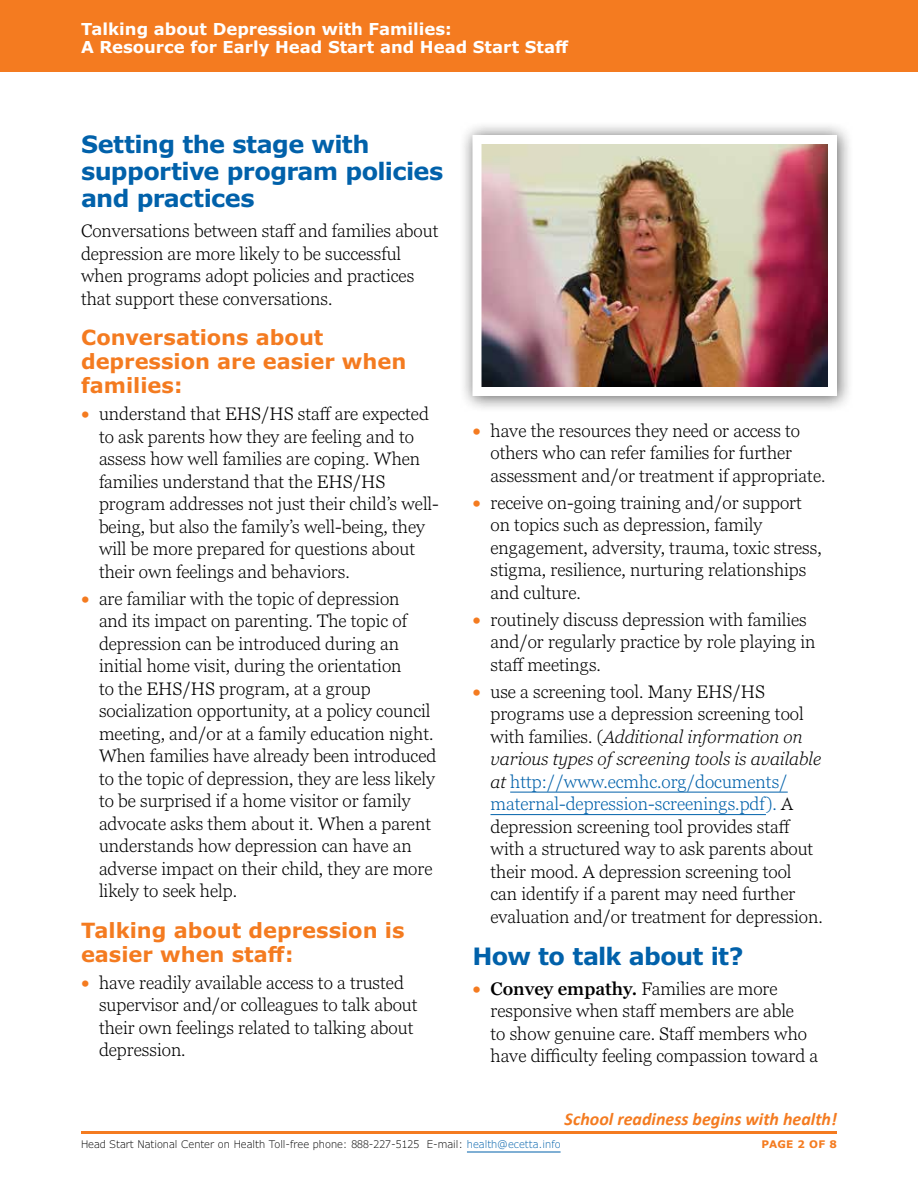
<style>
.page{position:relative;width:918px;height:1188px;background:#fff}
.page>*{position:absolute;margin:0;border:0;box-sizing:border-box;transform-origin:0 0}
.t1{font:700 24px/27px "Verdana Pro";letter-spacing:-.025em;color:#0161aa}
.t2{font:700 21px/24px "Verdana Pro";color:#f47b20}
.t3{font:300 18px/22.5px "Georgia Pro";color:#000}
.t4{font:italic 700 18px "Calibri";color:#f47b20}
.t5{font:700 16.5px/18px "Verdana Pro";color:#fff}
.t6{font:300 10.5px "Verdana Pro";color:#000}
.t7{font:700 10.5px "Verdana Pro";letter-spacing:.02em;color:#f47b20}
.s1{font-weight:900;color:#f47b20}
.s2{font-style:italic}
.s3{color:#0161aa}
.s4{font-weight:600}
</style>
<div class="page">
<hr style="left:510px;top:792px;width:278px;height:1px;background:#0161aa">
<hr style="left:490px;top:814px;width:276px;height:1px;background:#0161aa">
<hr style="left:81px;top:1131px;width:756px;height:3px;background:#f47b20">
<hr style="left:467px;top:1152px;width:94px;height:1px;background:#0161aa">
<div style="left:0;top:0;width:918px;height:72px;background:#f47b20"></div>
<div style="left:459px;top:121px;width:394px;height:292px;background:#000;opacity:.6"></div>
<img style="left:482px;top:145px;width:345px;height:241px">
<div style="left:472px;top:135px;width:365px;height:261px;border:9px solid #fff"></div>
<p class="t5" style="left:81px;top:20px;width:489px">Talking about Depression with Families:<br>A Resource for Early Head Start and Head Start Staff</p>
<h2 class="t1" style="left:81px;top:131px;width:364px">Setting the stage with supportive program policies and practices</h2>
<p class="t3" style="left:81px;top:221px;width:359px">Conversations between staff and families about depression are more likely to be successful when programs adopt policies and practices that support these conversations.</p>
<h3 class="t2" style="left:81px;top:326px;width:327px">Conversations about depression are easier when families:</h3>
<p class="t3" style="left:99px;top:404px;width:341px;text-indent:-18px"><span class="s1">•</span> understand that EHS/HS staff are expected to ask parents how they are feeling and to assess how well families are coping. When families understand that the EHS/HS program addresses not just their child’s well&shy;being, but also the family’s well-being, they will be more prepared for questions about their own feelings and behaviors.</p>
<p class="t3" style="left:99px;top:588px;width:339px;text-indent:-18px"><span class="s1">•</span> are familiar with the topic of depression<br>and its impact on parenting. The topic of depression can be introduced during an initial home visit, during the orientation<br>to the EHS/HS program, at a group socialization opportunity, at a policy council meeting, and/or at a family education night.<br>When families have already been introduced to the topic of depression, they are less likely to be surprised if a home visitor or family advocate asks them about it. When a parent understands how depression can have an adverse impact on their child, they are more likely to seek help.</p>
<h3 class="t2" style="left:81px;top:918px;width:325px">Talking about depression is easier when staff:</h3>
<p class="t3" style="left:99px;top:972px;width:320px;text-indent:-18px"><span class="s1">•</span> have readily available access to a trusted supervisor and/or colleagues to talk about their own feelings related to talking about depression.</p>
<p class="t3" style="left:490px;top:420px;width:336px;text-indent:-18px"><span class="s1">•</span> have the resources they need or access to others who can refer families for further assessment and/or treatment if appropriate.</p>
<p class="t3" style="left:490px;top:492px;width:333px;text-indent:-18px"><span class="s1">•</span> receive on-going training and/or support on topics such as depression, family engagement, adversity, trauma, toxic stress, stigma, resilience, nurturing relationships and culture.</p>
<p class="t3" style="left:490px;top:609px;width:327px;text-indent:-18px"><span class="s1">•</span> routinely discuss depression with families and/or regularly practice by role playing in staff meetings.</p>
<p class="t3" style="left:490px;top:681px;width:334px;text-indent:-18px"><span class="s1">•</span> use a screening tool. Many EHS/HS programs use a depression screening tool with families. (<span class="s2">Additional information on various types of screening tools is available at</span> <span class="s3">http://www.ecmhc.org/documents/ maternal-depression-screenings.pdf).</span> A depression screening tool provides staff with a structured way to ask parents about their mood. A depression screening tool can identify if a parent may need further evaluation and/or treatment for depression.</p>
<h2 class="t1" style="left:472px;top:943px;width:272px">How to talk about it?</h2>
<p class="t3" style="left:490px;top:978px;width:329px;text-indent:-18px"><span class="s1">•</span> <span class="s4">Convey empathy.</span> Families are more responsive when staff members are able<br>to show genuine care. Staff members who have difficulty feeling compassion toward a</p>
<p class="t4" style="left:565px;top:1108px;width:274px">School readiness begins with health!</p>
<p class="t6" style="left:81px;top:1137px;width:481px">Head Start National Center on Health Toll-free phone: 888-227-5125 E-mail: <span class="s3">health@ecetta.info</span></p>
<p class="t7" style="left:762px;top:1137px;width:77px">PAGE 2 OF 8</p>
</div>
